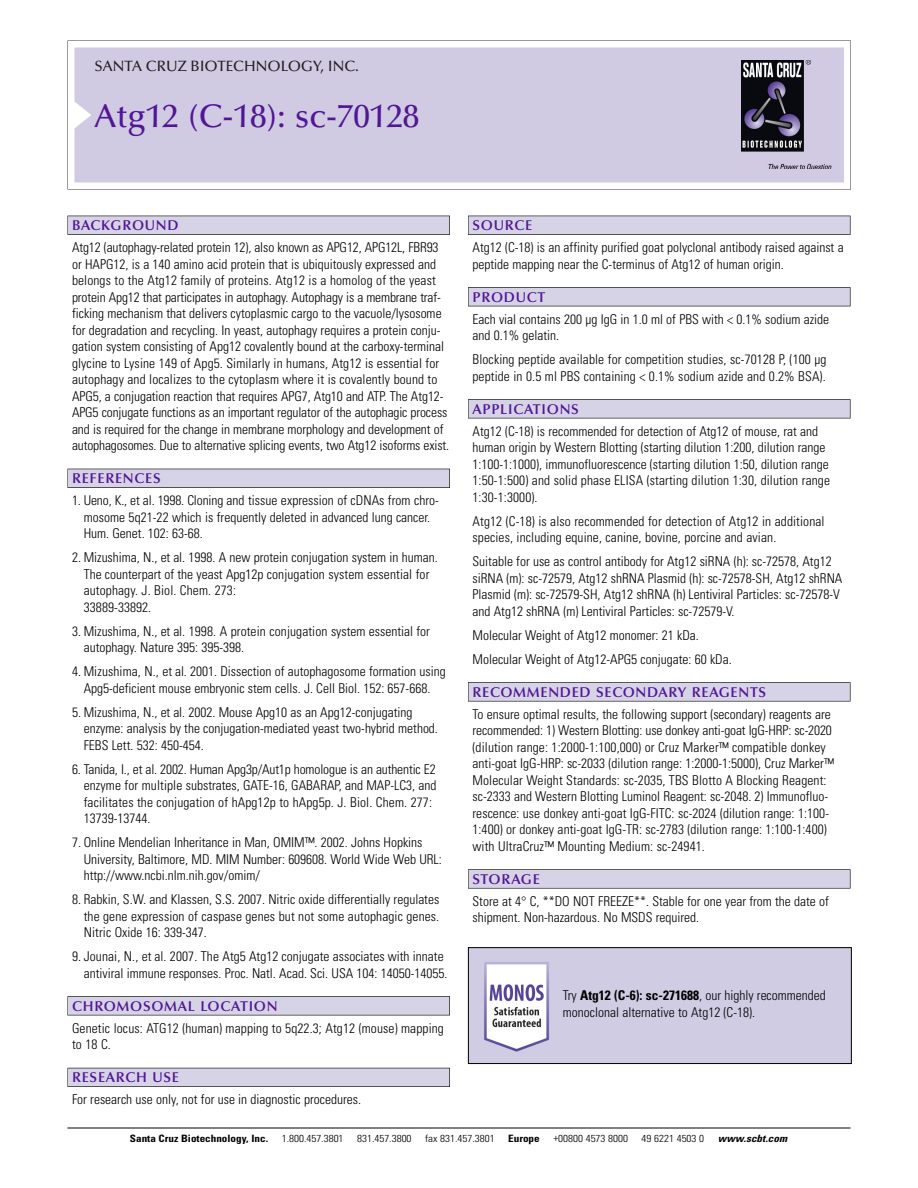
<style>
.page{position:relative;width:918px;height:1188px;background:#fff}
.page>*{position:absolute;margin:0;border:0;box-sizing:border-box;transform-origin:0 0}
.t1{font:500 33px "Optima";color:#511695}
.t2{font:500 15px "Optima";color:#231f20}
.t3{font:600 14.25px "Optima";letter-spacing:.05em;color:#511695}
.t4{font:300 condensed 13.5px/16.5px "Univers";color:#000}
.t5{font:300 condensed 10.2px "Univers";color:#000;scale:1.1 1}
.t6{font:700 condensed 10.2px "Univers";color:#000;scale:1.1 1}
.t7{font:italic 700 condensed 10.2px "Univers";letter-spacing:.005em;color:#000;scale:1.1 1}
.s1{font-weight:700}
</style>
<div class="page">
<svg style="left:68px;top:40px;width:783px;height:149px"></svg>
<div style="left:74px;top:47px;width:770px;height:135px;background:#d1cae3"></div>
<img style="left:741px;top:60px;width:90px;height:108px">
<div style="left:68px;top:216px;width:382px;height:19px;background:#525155"></div>
<div style="left:68px;top:216px;width:381px;height:18px;background:#d7d3e7"></div>
<div style="left:68px;top:469px;width:382px;height:19px;background:#515055"></div>
<div style="left:68px;top:469px;width:381px;height:18px;background:#d7d3e7"></div>
<div style="left:68px;top:996px;width:382px;height:19px;background:#545357"></div>
<div style="left:68px;top:997px;width:381px;height:18px;background:#d7d3e7"></div>
<div style="left:68px;top:1068px;width:382px;height:19px;background:#54535a"></div>
<div style="left:68px;top:1068px;width:381px;height:18px;background:#d7d3e7"></div>
<div style="left:468px;top:216px;width:382px;height:19px;background:#525155"></div>
<div style="left:468px;top:216px;width:382px;height:18px;background:#d7d3e7"></div>
<div style="left:468px;top:287px;width:382px;height:19px;background:#525155"></div>
<div style="left:468px;top:288px;width:382px;height:18px;background:#d7d3e7"></div>
<div style="left:468px;top:399px;width:382px;height:19px;background:#545357"></div>
<div style="left:468px;top:400px;width:382px;height:18px;background:#d7d3e7"></div>
<div style="left:468px;top:682px;width:382px;height:19px;background:#575759"></div>
<div style="left:468px;top:683px;width:382px;height:18px;background:#d7d3e7"></div>
<svg style="left:468px;top:869px;width:382px;height:20px"></svg>
<div style="left:468px;top:870px;width:382px;height:18px;background:#d7d3e7"></div>
<hr style="left:68px;top:1128px;width:782px;height:1px;background:#000">
<img style="left:470px;top:949px;width:380px;height:113px">
<div style="left:468px;top:947px;width:384px;height:117px;border:1px solid #000"></div>
<p class="t2" style="left:94px;top:61px;width:266px">SANTA CRUZ BIOTECHNOLOGY, INC.</p>
<h1 class="t1" style="left:94px;top:103px;width:326px">Atg12 (C-18): sc-70128</h1>
<p class="t3" style="left:72px;top:219px;width:108px">BACKGROUND</p>
<p class="t4" style="left:72px;top:240px;width:379px">Atg12 (autophagy-related protein 12), also known as APG12, APG12L, FBR93 or HAPG12, is a 140 amino acid protein that is ubiquitously expressed and belongs to the Atg12 family of proteins. Atg12 is a homolog of the yeast protein Apg12 that participates in autophagy. Autophagy is a membrane traf&shy;ficking mechanism that delivers cytoplasmic cargo to the vacuole/lysosome for degradation and recycling. In yeast, autophagy requires a protein conju&shy;gation system consisting of Apg12 covalently bound at the carboxy-terminal glycine to Lysine 149 of Apg5. Similarly in humans, Atg12 is essential for autophagy and localizes to the cytoplasm where it is covalently bound to APG5, a conjugation reaction that requires APG7, Atg10 and ATP. The Atg12- APG5 conjugate functions as an important regulator of the autophagic process and is required for the change in membrane morphology and development of autophagosomes. Due to alternative splicing events, two Atg12 isoforms exist.</p>
<p class="t3" style="left:72px;top:473px;width:90px">REFERENCES</p>
<p class="t4" style="left:84px;top:493px;width:357px;text-indent:-12px">1. Ueno, K., et al. 1998. Cloning and tissue expression of cDNAs from chro&shy;mosome 5q21-22 which is frequently deleted in advanced lung cancer.<br>Hum. Genet. 102: 63-68.</p>
<p class="t4" style="left:84px;top:550px;width:356px;text-indent:-12px">2. Mizushima, N., et al. 1998. A new protein conjugation system in human.<br>The counterpart of the yeast Apg12p conjugation system essential for autophagy. J. Biol. Chem. 273:<br>33889-33892.</p>
<p class="t4" style="left:84px;top:624px;width:348px;text-indent:-12px">3. Mizushima, N., et al. 1998. A protein conjugation system essential for autophagy. Nature 395: 395-398.</p>
<p class="t4" style="left:72px;top:664px;width:375px;text-align:center">4. Mizushima, N., et al. 2001. Dissection of autophagosome formation using<br>Apg5-deficient mouse embryonic stem cells. J. Cell Biol. 152: 657-668.</p>
<p class="t4" style="left:84px;top:705px;width:356px;text-indent:-12px">5. Mizushima, N., et al. 2002. Mouse Apg10 as an Apg12-conjugating enzyme: analysis by the conjugation-mediated yeast two-hybrid method.<br>FEBS Lett. 532: 450-454.</p>
<p class="t4" style="left:84px;top:762px;width:354px;text-indent:-12px">6. Tanida, I., et al. 2002. Human Apg3p/Aut1p homologue is an authentic E2 enzyme for multiple substrates, GATE-16, GABARAP, and MAP-LC3, and facilitates the conjugation of hApg12p to hApg5p. J. Biol. Chem. 277:<br>13739-13744.</p>
<p class="t4" style="left:84px;top:835px;width:360px;text-indent:-12px">7. Online Mendelian Inheritance in Man, OMIM™. 2002. Johns Hopkins<br>University, Baltimore, MD. MIM Number: 609608. World Wide Web URL: http://www.ncbi.nlm.nih.gov/omim/</p>
<p class="t4" style="left:84px;top:892px;width:357px;text-align:justify;text-indent:-12px">8. Rabkin, S.W. and Klassen, S.S. 2007. Nitric oxide differentially regulates the gene expression of caspase genes but not some autophagic genes.<br>Nitric Oxide 16: 339-347.</p>
<p class="t4" style="left:72px;top:949px;width:377px;text-align:right">9. Jounai, N., et al. 2007. The Atg5 Atg12 conjugate associates with innate antiviral immune responses. Proc. Natl. Acad. Sci. USA 104: 14050-14055.</p>
<p class="t3" style="left:72px;top:1000px;width:207px">CHROMOSOMAL LOCATION</p>
<p class="t4" style="left:72px;top:1021px;width:373px">Genetic locus: ATG12 (human) mapping to 5q22.3; Atg12 (mouse) mapping to 18 C.</p>
<p class="t3" style="left:72px;top:1072px;width:109px">RESEARCH USE</p>
<p class="t4" style="left:72px;top:1092px;width:290px">For research use only, not for use in diagnostic procedures.</p>
<p class="t3" style="left:473px;top:219px;width:61px">SOURCE</p>
<p class="t4" style="left:473px;top:240px;width:373px">Atg12 (C-18) is an affinity purified goat polyclonal antibody raised against a peptide mapping near the C-terminus of Atg12 of human origin.</p>
<p class="t3" style="left:473px;top:291px;width:74px">PRODUCT</p>
<p class="t4" style="left:473px;top:312px;width:358px">Each vial contains 200 µg IgG in 1.0 ml of PBS with &lt; 0.1% sodium azide and 0.1% gelatin.</p>
<p class="t4" style="left:473px;top:352px;width:356px">Blocking peptide available for competition studies, sc-70128 P, (100 µg peptide in 0.5 ml PBS containing &lt; 0.1% sodium azide and 0.2% BSA).</p>
<p class="t3" style="left:473px;top:403px;width:108px">APPLICATIONS</p>
<p class="t4" style="left:473px;top:424px;width:359px">Atg12 (C-18) is recommended for detection of Atg12 of mouse, rat and human origin by Western Blotting (starting dilution 1:200, dilution range 1:100-1:1000), immunofluorescence (starting dilution 1:50, dilution range 1:50-1:500) and solid phase ELISA (starting dilution 1:30, dilution range 1:30-1:3000).</p>
<p class="t4" style="left:473px;top:514px;width:354px">Atg12 (C-18) is also recommended for detection of Atg12 in additional species, including equine, canine, bovine, porcine and avian.</p>
<p class="t4" style="left:473px;top:554px;width:371px">Suitable for use as control antibody for Atg12 siRNA (h): sc-72578, Atg12 siRNA (m): sc-72579, Atg12 shRNA Plasmid (h): sc-72578-SH, Atg12 shRNA Plasmid (m): sc-72579-SH, Atg12 shRNA (h) Lentiviral Particles: sc-72578-V and Atg12 shRNA (m) Lentiviral Particles: sc-72579-V.</p>
<p class="t4" style="left:473px;top:624px;width:261px;line-height:24px">Molecular Weight of Atg12 monomer: 21 kDa.<br>Molecular Weight of Atg12-APG5 conjugate: 60 kDa.</p>
<p class="t3" style="left:473px;top:686px;width:295px">RECOMMENDED SECONDARY REAGENTS</p>
<p class="t4" style="left:473px;top:707px;width:363px">To ensure optimal results, the following support (secondary) reagents are recommended: 1) Western Blotting: use donkey anti-goat IgG-HRP: sc-2020 (dilution range: 1:2000-1:100,000) or Cruz Marker™ compatible donkey anti-goat IgG-HRP: sc-2033 (dilution range: 1:2000-1:5000), Cruz Marker™ Molecular Weight Standards: sc-2035, TBS Blotto A Blocking Reagent: sc-2333 and Western Blotting Luminol Reagent: sc-2048. 2) Immunofluo&shy;rescence: use donkey anti-goat IgG-FITC: sc-2024 (dilution range: 1:100- 1:400) or donkey anti-goat IgG-TR: sc-2783 (dilution range: 1:100-1:400) with UltraCruz™ Mounting Medium: sc-24941.</p>
<p class="t3" style="left:473px;top:873px;width:69px">STORAGE</p>
<p class="t4" style="left:473px;top:894px;width:358px">Store at 4° C, **DO NOT FREEZE**. Stable for one year from the date of shipment. Non-hazardous. No MSDS required.</p>
<p class="t4" style="left:563px;top:988px;width:265px">Try <span class="s1">Atg12 (C-6): sc-271688</span>, our highly recommended monoclonal alternative to Atg12 (C-18).</p>
<p class="t6" style="left:130px;top:1135px;width:127px">Santa Cruz Biotechnology, Inc.</p>
<p class="t5" style="left:282px;top:1135px;width:58px">1.800.457.3801</p>
<p class="t5" style="left:357px;top:1135px;width:51px">831.457.3800</p>
<p class="t5" style="left:425px;top:1135px;width:65px">fax 831.457.3801</p>
<p class="t6" style="left:508px;top:1135px;width:30px">Europe</p>
<p class="t5" style="left:553px;top:1135px;width:69px">+00800 4573 8000</p>
<p class="t5" style="left:642px;top:1135px;width:58px">49 6221 4503 0</p>
<p class="t7" style="left:718px;top:1135px;width:64px">www.scbt.com</p>
</div>
